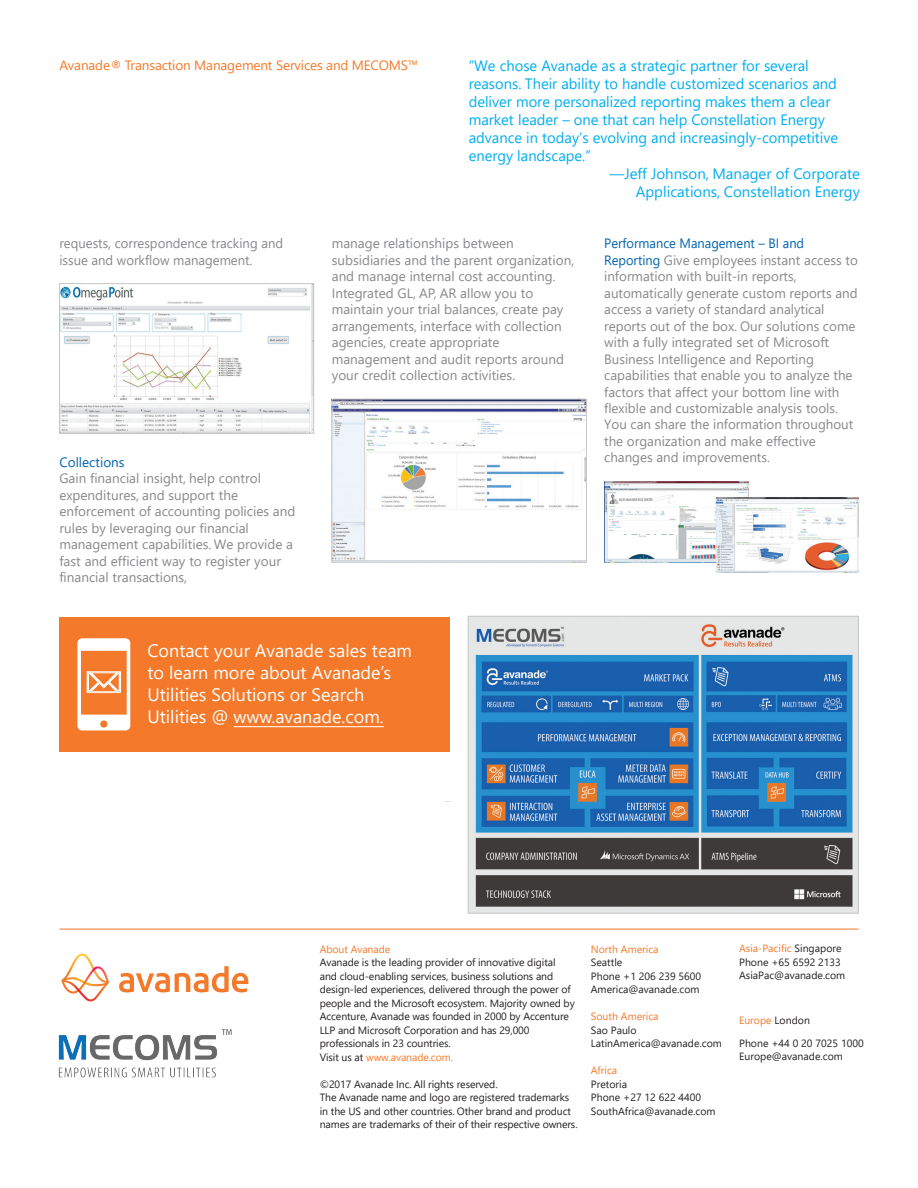
<style>
.page{position:relative;width:918px;height:1188px;background:#fff}
.page>*{position:absolute;margin:0;border:0;box-sizing:border-box;transform-origin:0 0}
.Body_9pt{font:18px/22.2px "Segoe UI";color:#fff}
.Quote_9pt{font:15px/18px "Segoe UI";color:#00aeef}
.Body_9pt-2{font:13.5px/16.5px "Segoe UI";color:#87888b}
.t1{font:13.5px "Segoe UI";letter-spacing:-.01em;color:#f4792a}
.t2{font:10.5px/13.5px "Segoe UI";letter-spacing:-.01em;color:#231f20}
.t3{font:10.5px "Segoe UI";color:#f4792a}
.s1{color:#0163b0}
.s2{color:#f4792a}
.s3{color:#231f20}
</style>
<div class="page">
<hr style="left:59px;top:929px;width:800px;height:1px;background:#f4792a">
<img style="left:58px;top:1029px;width:174px;height:49px">
<img style="left:61px;top:285px;width:251px;height:146px">
<div style="left:59px;top:283px;width:255px;height:150px;border:1px solid #c5c6c8"></div>
<img style="left:334px;top:401px;width:251px;height:159px">
<div style="left:332px;top:399px;width:255px;height:163px;border:1px solid #c5c6c8"></div>
<img style="left:604px;top:481px;width:255px;height:91px">
<img style="left:470px;top:618px;width:387px;height:293px">
<div style="left:468px;top:616px;width:391px;height:297px;border:1px solid #c5c6c8"></div>
<div style="left:59px;top:618px;width:391px;height:134px;background:#f4792a"></div>
<svg style="left:77px;top:638px;width:53px;height:93px"></svg>
<hr style="left:234px;top:726px;width:150px;height:1px;background:#fff">
<img style="left:61px;top:953px;width:188px;height:49px">
<p class="Quote_9pt" style="left:469px;top:57px;width:371px">“We chose Avanade as a strategic partner for several reasons. Their ability to handle customized scenarios and deliver more personalized reporting makes them a clear market leader – one that can help Constellation Energy advance in today’s evolving and increasingly-competitive energy landscape.”</p>
<p class="Quote_9pt" style="left:609px;top:165px;width:252px;text-align:right">—Jeff Johnson, Manager of Corporate<br>Applications, Constellation Energy</p>
<p class="Body_9pt-2" style="left:604px;top:235px;width:255px"><span class="s1">Performance Management – BI and Reporting</span> Give employees instant access to information with built-in reports, automatically generate custom reports and access a variety of standard analytical reports out of the box. Our solutions come with a fully integrated set of Microsoft Business Intelligence and Reporting capabilities that enable you to analyze the factors that affect your bottom line with flexible and customizable analysis tools.<br>You can share the information throughout the organization and make effective changes and improvements.</p>
<p class="t1" style="left:59px;top:54px;width:360px">Avanade® Transaction Management Services and MECOMS™</p>
<p class="Body_9pt-2" style="left:59px;top:235px;width:225px">requests, correspondence tracking and issue and workflow management.</p>
<p class="Body_9pt-2" style="left:332px;top:235px;width:244px">manage relationships between subsidiaries and the parent organization, and manage internal cost accounting.<br>Integrated GL, AP, AR allow you to maintain your trial balances, create pay arrangements, interface with collection agencies, create appropriate management and audit reports around your credit collection activities.</p>
<p class="Body_9pt-2" style="left:59px;top:454px;width:237px"><span class="s1">Collections<br></span>Gain financial insight, help control expenditures, and support the enforcement of accounting policies and rules by leveraging our financial management capabilities. We provide a fast and efficient way to register your financial transactions,</p>
<p class="Body_9pt" style="left:147px;top:639px;width:266px">Contact your Avanade sales team to learn more about Avanade’s<br>Utilities Solutions or Search<br>Utilities @ www.avanade.com.</p>
<p class="t3" style="left:320px;top:941px;width:72px">About Avanade</p>
<p class="t2" style="left:320px;top:956px;width:257px">Avanade is the leading provider of innovative digital and cloud-enabling services, business solutions and design-led experiences, delivered through the power of people and the Microsoft ecosystem. Majority owned by Accenture, Avanade was founded in 2000 by Accenture LLP and Microsoft Corporation and has 29,000 professionals in 23 countries.<br>Visit us at <span class="s2">www.avanade.com.</span></p>
<p class="t2" style="left:320px;top:1077px;width:259px">©2017 Avanade Inc. All rights reserved.<br>The Avanade name and logo are registered trademarks in the US and other countries. Other brand and product names are trademarks of their of their respective owners.</p>
<p class="t3" style="left:591px;top:941px;width:69px">North America</p>
<p class="t2" style="left:591px;top:956px;width:112px">Seattle<br>Phone +1 206 239 5600<br>America@avanade.com</p>
<p class="t3" style="left:591px;top:1008px;width:69px">South America</p>
<p class="t2" style="left:591px;top:1023px;width:133px">Sao Paulo<br>LatinAmerica@avanade.com</p>
<p class="t3" style="left:591px;top:1062px;width:28px">Africa</p>
<p class="t2" style="left:591px;top:1077px;width:126px">Pretoria<br>Phone +27 12 622 4400<br>SouthAfrica@avanade.com</p>
<p class="t2" style="left:739px;top:942px;width:108px"><span class="s2">Asia-Pacific</span> Singapore<br>Phone +65 6592 2133<br>AsiaPac@avanade.com</p>
<p class="t3" style="left:739px;top:1011px;width:72px">Europe <span class="s3">London</span></p>
<p class="t2" style="left:739px;top:1036px;width:126px">Phone +44 0 20 7025 1000<br>Europe@avanade.com</p>
</div>
